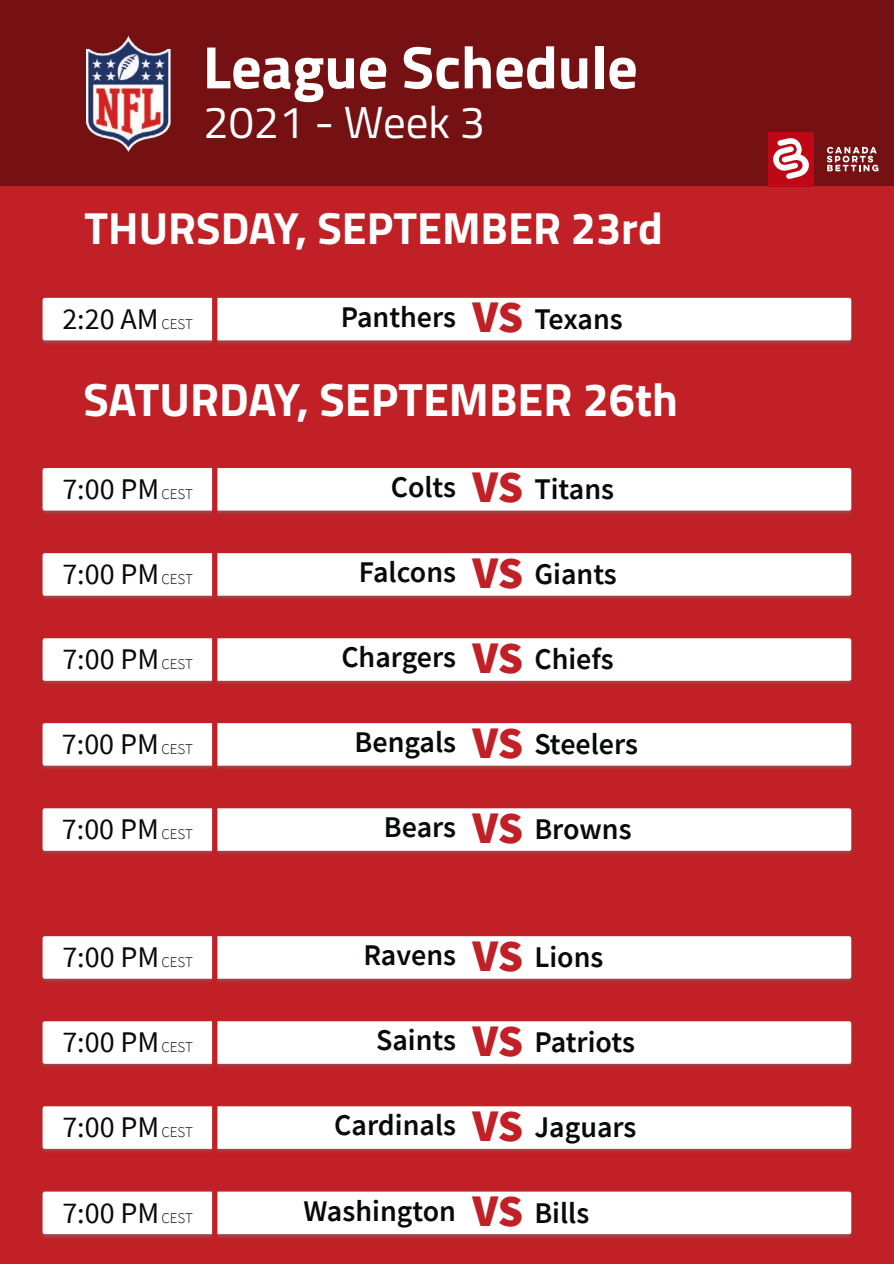
<style>
.page{position:relative;width:894px;height:1264px;background:#fff}
.page>*{position:absolute;margin:0;border:0;box-sizing:border-box;transform-origin:0 0}
.t1{font:60px "font 0000000026 c 17 d 3 e";color:#fff}
.t2{font:46.65px "font 0000000026 c 17 d 3 e";color:#fff}
.t3{font:45px "font 0000000026 c 17 d 3 e";color:#fff}
.t4{font:45px/85.1px "font 0000000026 c 17 d 3 e";letter-spacing:-.01em;color:#c02026;text-align:justify}
.t5{font:30px "font 0000000026 c 17 d 3 e";color:#080a0a}
.t6{font:15px "font 0000000026 c 17 d 3 e";color:#080a0a}
</style>
<div class="page">
<div style="left:0;top:0;width:893px;height:1263px;background:#c02026"></div>
<div style="left:0;top:0;width:893px;height:186px;background:#761113"></div>
<img style="left:42px;top:297px;width:810px;height:47px">
<div style="left:43px;top:298px;width:807px;height:42px;background:#fff;border-radius:2px"></div>
<img style="left:42px;top:468px;width:810px;height:46px">
<div style="left:43px;top:468px;width:807px;height:42px;background:#fff;border-radius:2px"></div>
<img style="left:42px;top:553px;width:810px;height:46px">
<div style="left:43px;top:553px;width:807px;height:42px;background:#fff;border-radius:2px"></div>
<img style="left:42px;top:638px;width:810px;height:46px">
<div style="left:43px;top:638px;width:807px;height:42px;background:#fff;border-radius:2px"></div>
<img style="left:42px;top:723px;width:810px;height:46px">
<div style="left:43px;top:723px;width:807px;height:42px;background:#fff;border-radius:2px"></div>
<img style="left:42px;top:808px;width:810px;height:46px">
<div style="left:43px;top:808px;width:807px;height:42px;background:#fff;border-radius:2px"></div>
<img style="left:42px;top:936px;width:810px;height:46px">
<div style="left:43px;top:935px;width:807px;height:43px;background:#fff;border-radius:2px"></div>
<img style="left:42px;top:1021px;width:810px;height:46px">
<div style="left:43px;top:1021px;width:807px;height:42px;background:#fff;border-radius:2px"></div>
<img style="left:42px;top:1106px;width:810px;height:46px">
<div style="left:43px;top:1106px;width:807px;height:42px;background:#fff;border-radius:2px"></div>
<img style="left:42px;top:1191px;width:810px;height:47px">
<div style="left:43px;top:1191px;width:807px;height:42px;background:#fff;border-radius:2px"></div>
<img style="left:86px;top:35px;width:85px;height:116px">
<div style="left:212px;top:290px;width:5px;height:61px;background:#c02026"></div>
<svg style="left:212px;top:468px;width:5px;height:770px"></svg>
<div style="left:767px;top:132px;width:46px;height:54px;background:#bf0816"></div>
<svg style="left:773px;top:138px;width:35px;height:41px"></svg>
<svg style="left:827px;top:147px;width:51px;height:24px"></svg>
<h1 class="t1" style="left:203px;top:20px;width:436px">League Schedule</h1>
<h3 class="t3" style="left:203px;top:86px;width:283px">2021 - Week 3</h3>
<h3 class="t3" style="left:85px;top:193px;width:579px">THURSDAY, SEPTEMBER 23rd</h3>
<p class="t5" style="left:62px;top:299px;width:98px">2:20 AM</p>
<p class="t6" style="left:161px;top:314px;width:33px">CEST</p>
<p class="t5" style="left:340px;top:297px;width:117px">Panthers</p>
<h3 class="t4" style="left:472px;top:273px;width:52px">VS</h3>
<p class="t5" style="left:534px;top:299px;width:90px">Texans</p>
<h2 class="t2" style="left:83px;top:363px;width:596px">SATURDAY, SEPTEMBER 26th</h2>
<p class="t5" style="left:62px;top:469px;width:98px">7:00 PM</p>
<p class="t6" style="left:161px;top:484px;width:33px">CEST</p>
<p class="t5" style="left:62px;top:554px;width:98px">7:00 PM</p>
<p class="t6" style="left:161px;top:569px;width:33px">CEST</p>
<p class="t5" style="left:62px;top:639px;width:98px">7:00 PM</p>
<p class="t6" style="left:161px;top:654px;width:33px">CEST</p>
<p class="t5" style="left:62px;top:724px;width:98px">7:00 PM</p>
<p class="t6" style="left:161px;top:739px;width:33px">CEST</p>
<p class="t5" style="left:62px;top:809px;width:98px">7:00 PM</p>
<p class="t6" style="left:161px;top:824px;width:33px">CEST</p>
<p class="t5" style="left:62px;top:937px;width:98px">7:00 PM</p>
<p class="t6" style="left:161px;top:952px;width:33px">CEST</p>
<p class="t5" style="left:62px;top:1022px;width:98px">7:00 PM</p>
<p class="t6" style="left:161px;top:1037px;width:33px">CEST</p>
<p class="t5" style="left:62px;top:1107px;width:98px">7:00 PM</p>
<p class="t6" style="left:161px;top:1122px;width:33px">CEST</p>
<p class="t5" style="left:62px;top:1192px;width:98px">7:00 PM</p>
<p class="t6" style="left:161px;top:1207px;width:33px">CEST</p>
<p class="t5" style="left:390px;top:467px;width:67px">Colts</p>
<p class="t5" style="left:359px;top:552px;width:99px">Falcons</p>
<p class="t5" style="left:341px;top:637px;width:116px">Chargers</p>
<p class="t5" style="left:354px;top:722px;width:103px">Bengals</p>
<p class="t5" style="left:384px;top:807px;width:74px">Bears</p>
<h3 class="t4" style="left:472px;top:444px;width:52px">VS VS VS VS VS</h3>
<p class="t5" style="left:534px;top:469px;width:81px">Titans</p>
<p class="t5" style="left:534px;top:554px;width:84px">Giants</p>
<p class="t5" style="left:534px;top:639px;width:81px">Chiefs</p>
<p class="t5" style="left:534px;top:724px;width:105px">Steelers</p>
<p class="t5" style="left:534px;top:809px;width:99px">Browns</p>
<p class="t5" style="left:363px;top:935px;width:94px">Ravens</p>
<p class="t5" style="left:376px;top:1020px;width:81px">Saints</p>
<p class="t5" style="left:334px;top:1105px;width:123px">Cardinals</p>
<p class="t5" style="left:303px;top:1190px;width:154px">Washington</p>
<h3 class="t4" style="left:472px;top:911px;width:52px">VS VS VS VS</h3>
<p class="t5" style="left:534px;top:937px;width:71px">Lions</p>
<p class="t5" style="left:534px;top:1022px;width:102px">Patriots</p>
<p class="t5" style="left:534px;top:1107px;width:103px">Jaguars</p>
<p class="t5" style="left:534px;top:1192px;width:56px">Bills</p>
</div>
